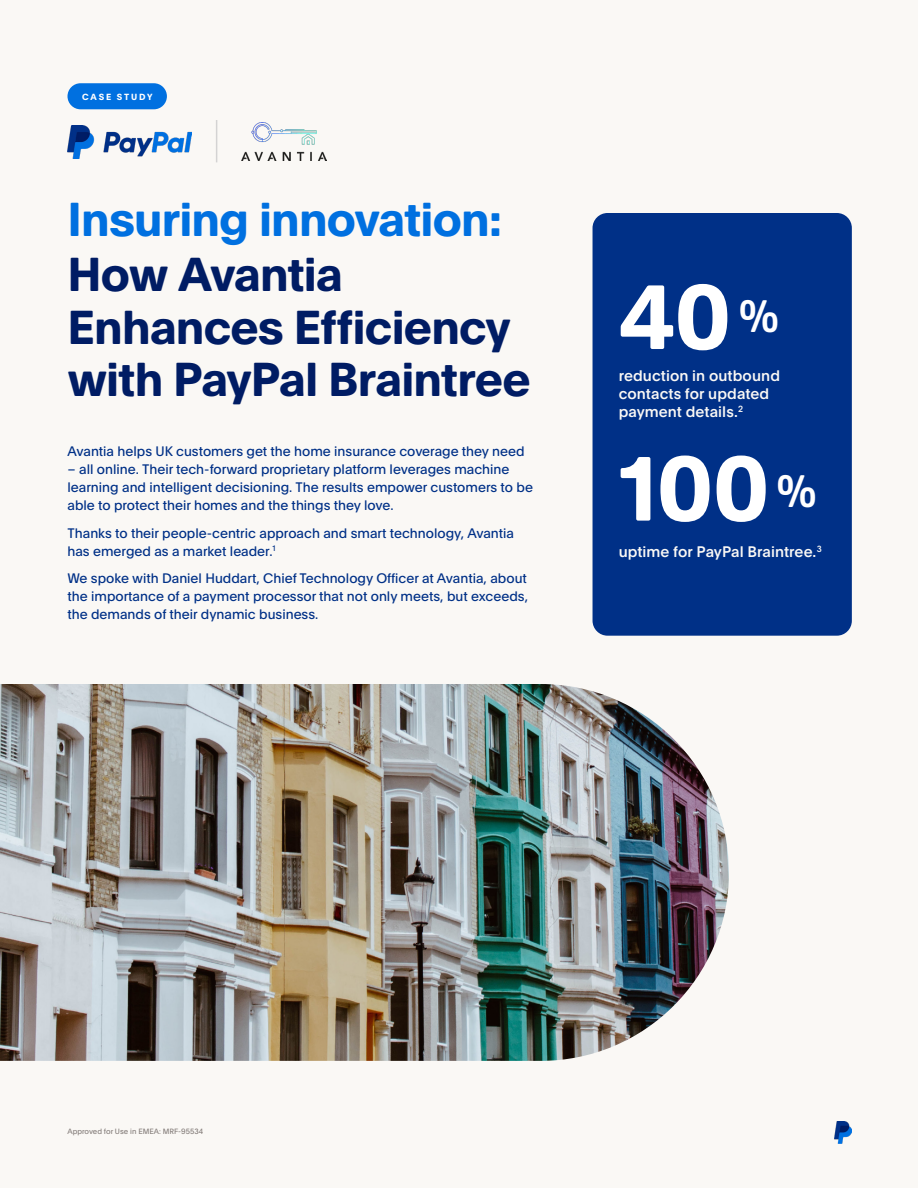
<style>
.page{position:relative;width:918px;height:1188px;background:#faf8f5}
.page>*{position:absolute;margin:0;border:0;box-sizing:border-box;transform-origin:0 0}
.Big_Number_Left{font:700 88.95px "Pay Pal Open";color:#fff}
.Source_Note_Copy_-_Gray_-_Numbered{font:700 46.5px/52.5px "Pay Pal Open";letter-spacing:-.02em;color:#001c64}
.Source_Note_Copy_-_Gray_-_Numbered-2{font:700 46.5px "Pay Pal Open";letter-spacing:-.02em;color:#0070e0}
.Big_Number_Left-2{font:700 44.4px "Pay Pal Open";color:#fff}
.Source_Note_Copy_-_Gray_-_Numbered-3{font:500 15px/17.9px "Pay Pal Open";letter-spacing:.005em;color:#faf8f5}
.Body_Copy_-_White{font:13.5px/18px "Pay Pal Open";color:#003087}
.Source_Note_Copy_-_Gray_-_Numbered-4{font:700 8.7px "Pay Pal Open";letter-spacing:.21em;color:#fff}
.MRF{font:7.5px "Pay Pal Open";color:#867f7c}
</style>
<div class="page">
<img style="left:0;top:684px;width:729px;height:377px">
<div style="left:67px;top:83px;width:100px;height:26px;background:#0070e0;border-radius:13px"></div>
<img style="left:68px;top:125px;width:124px;height:33px">
<hr style="left:216px;top:120px;width:1px;height:42px;background:#d4d3d3">
<img style="left:241px;top:122px;width:86px;height:38px">
<div style="left:593px;top:213px;width:259px;height:423px;background:#003087;border-radius:15px"></div>
<img style="left:834px;top:1121px;width:18px;height:23px">
<p class="Source_Note_Copy_-_Gray_-_Numbered-4" style="left:82px;top:90px;width:72px">CASE STUDY</p>
<p class="Source_Note_Copy_-_Gray_-_Numbered-2" style="left:68px;top:186px;width:436px">Insuring innovation:</p>
<p class="Source_Note_Copy_-_Gray_-_Numbered" style="left:68px;top:245px;width:465px">How Avantia<br>Enhances Efficiency with PayPal Braintree</p>
<p class="Body_Copy_-_White" style="left:68px;top:441px;width:459px">Avantia helps UK customers get the home insurance coverage they need</p>
<p class="Body_Copy_-_White" style="left:68px;top:459px;width:467px">– all online. Their tech-forward proprietary platform leverages machine learning and intelligent decisioning. The results empower customers to be able to protect their homes and the things they love.</p>
<p class="Body_Copy_-_White" style="left:68px;top:523px;width:448px">Thanks to their people-centric approach and smart technology, Avantia has emerged as a market leader.<sup>1</sup></p>
<p class="Body_Copy_-_White" style="left:68px;top:569px;width:462px;text-align:justify">We spoke with Daniel Huddart, Chief Technology Officer at Avantia, about the importance of a payment processor that not only meets, but exceeds, the demands of their dynamic business.</p>
<p class="Big_Number_Left" style="left:619px;top:253px;width:114px">40</p>
<p class="Big_Number_Left-2" style="left:739px;top:284px;width:42px">%</p>
<p class="Source_Note_Copy_-_Gray_-_Numbered-3" style="left:619px;top:366px;width:163px">reduction in outbound contacts for updated payment details.<sup>2</sup></p>
<p class="Big_Number_Left" style="left:619px;top:425px;width:152px">100</p>
<p class="Big_Number_Left-2" style="left:776px;top:460px;width:42px">%</p>
<p class="Source_Note_Copy_-_Gray_-_Numbered-3" style="left:619px;top:542px;width:205px">uptime for PayPal Braintree.<sup>3</sup></p>
<p class="MRF" style="left:68px;top:1126px;width:137px">Approved for Use in EMEA: MRF-95534</p>
</div>
